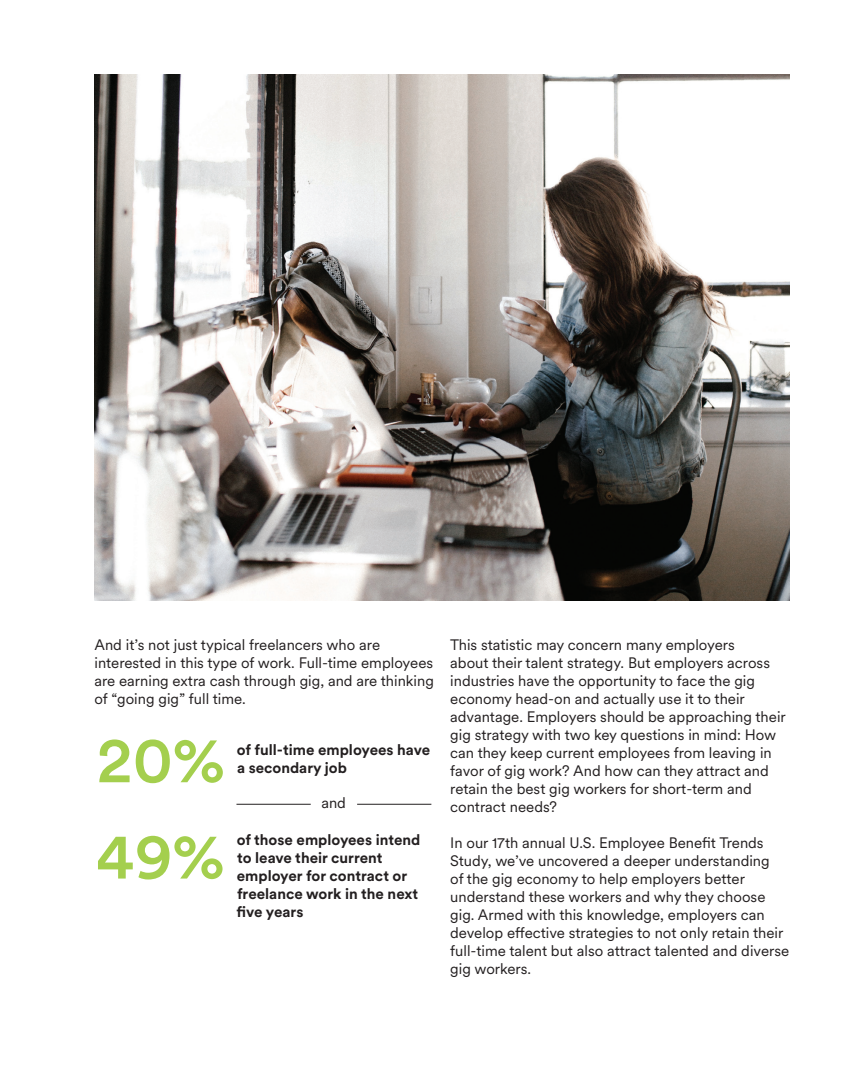
<style>
.page{position:relative;width:864px;height:1080px;background:#fff}
.page>*{position:absolute;margin:0;border:0;box-sizing:border-box;transform-origin:0 0}
.Graphic_Number_Large{font:500 64.5px "Met Life Circular";color:#a4cf4e}
.Body{font:15px/18px "Met Life Circular";color:#231f20}
.Body-2{font:700 15px/18px "Met Life Circular";color:#231f20}
</style>
<div class="page">
<hr style="left:236px;top:804px;width:75px;height:1px;background:#231f20">
<hr style="left:357px;top:804px;width:74px;height:1px;background:#231f20">
<img style="left:94px;top:74px;width:696px;height:526px">
<p class="Body" style="left:94px;top:635px;width:341px">And it’s not just typical freelancers who are interested in this type of work. Full-time employees are earning extra cash through gig, and are thinking of “going gig” full time.</p>
<p class="Body" style="left:450px;top:635px;width:337px">This statistic may concern many employers<br>about their talent strategy. But employers across industries have the opportunity to face the gig economy head-on and actually use it to their advantage. Employers should be approaching their gig strategy with two key questions in mind: How can they keep current employees from leaving in favor of gig work? And how can they attract and retain the best gig workers for short-term and contract needs?</p>
<p class="Body" style="left:450px;top:833px;width:340px">In our 17th annual U.S. Employee Benefit Trends Study, we’ve uncovered a deeper understanding<br>of the gig economy to help employers better understand these workers and why they choose gig. Armed with this knowledge, employers can develop effective strategies to not only retain their full-time talent but also attract talented and diverse gig workers.</p>
<p class="Graphic_Number_Large" style="left:97px;top:716px;width:130px">20%</p>
<p class="Body-2" style="left:237px;top:740px;width:195px">of full-time employees have a secondary job</p>
<p class="Body" style="left:321px;top:793px;width:26px">and</p>
<p class="Body-2" style="left:237px;top:830px;width:185px">of those employees intend to leave their current employer for contract or freelance work in the next five years</p>
<p class="Graphic_Number_Large" style="left:96px;top:812px;width:130px">49%</p>
</div>
